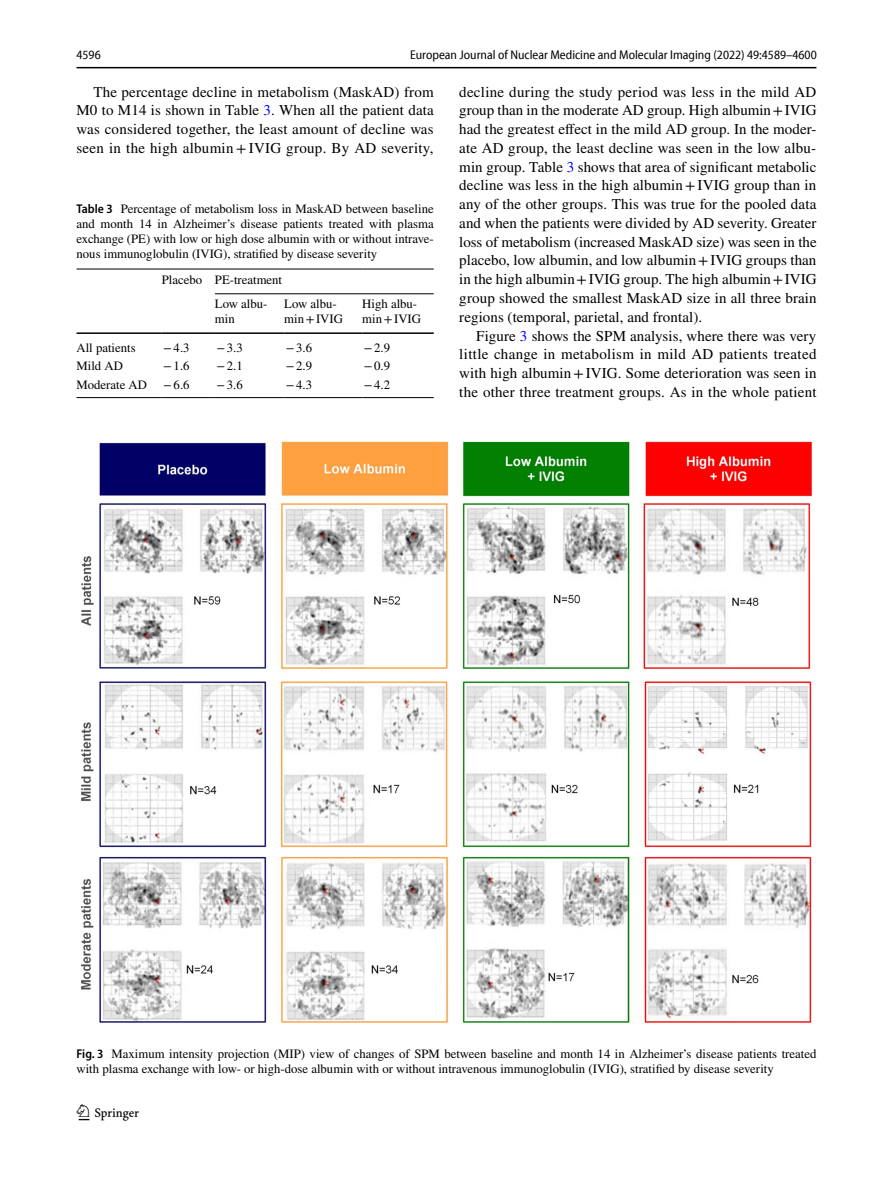
<style>
.page{position:relative;width:893px;height:1187px;background:#fff}
.page>*{position:absolute;margin:0;border:0;box-sizing:border-box;transform-origin:0 0}
.t1{font:22.5px "Springnew Regular 2";color:#000}
.t2{font:15px/18.8px "STIX";letter-spacing:.015em;color:#000;text-align:justify}
.t3{font:12.75px/15px "STIX";color:#000}
.t4{font:semi-condensed 12.75px "Myriad Pro Unic";color:#000}
.s1{color:#00f}
.s2{font-family:"Myriad Pro";font-weight:600;font-stretch:semi-condensed}
</style>
<div class="page">
<hr style="left:77px;top:67px;width:739px;height:1px;background:#000">
<hr style="left:77px;top:268px;width:85px;height:1px;background:#000">
<hr style="left:162px;top:268px;width:53px;height:1px;background:#000">
<hr style="left:162px;top:332px;width:53px;height:2px;background:#000">
<hr style="left:215px;top:268px;width:69px;height:1px;background:#000">
<hr style="left:284px;top:268px;width:78px;height:1px;background:#000">
<hr style="left:362px;top:268px;width:72px;height:1px;background:#000">
<hr style="left:77px;top:332px;width:85px;height:2px;background:#000">
<hr style="left:215px;top:332px;width:69px;height:2px;background:#000">
<hr style="left:284px;top:332px;width:78px;height:2px;background:#000">
<hr style="left:362px;top:332px;width:72px;height:2px;background:#000">
<hr style="left:77px;top:397px;width:85px;height:1px;background:#000">
<hr style="left:162px;top:397px;width:53px;height:1px;background:#000">
<hr style="left:215px;top:397px;width:69px;height:1px;background:#000">
<hr style="left:284px;top:397px;width:78px;height:1px;background:#000">
<hr style="left:362px;top:397px;width:72px;height:1px;background:#000">
<hr style="left:215px;top:293px;width:219px;height:1px;background:#000">
<img style="left:81px;top:441px;width:731px;height:582px">
<p class="t4" style="left:76px;top:50px;width:26px">4596</p>
<p class="t4" style="left:410px;top:50px;width:408px">European Journal of Nuclear Medicine and Molecular Imaging (2022) 49:4589–4600</p>
<p class="t2" style="left:77px;top:83px;width:359px;text-indent:17px">The percentage decline in metabolism (MaskAD) from M0 to M14 is shown in Table <span class="s1">3</span>. When all the patient data was considered together, the least amount of decline was seen in the high albumin+IVIG group. By AD severity,</p>
<p class="t2" style="left:459px;top:83px;width:359px">decline during the study period was less in the mild AD group than in the moderate AD group. High albumin+IVIG had the greatest effect in the mild AD group. In the moder&shy;ate AD group, the least decline was seen in the low albu&shy;min group. Table <span class="s1">3</span> shows that area of significant metabolic decline was less in the high albumin+IVIG group than in any of the other groups. This was true for the pooled data and when the patients were divided by AD severity. Greater loss of metabolism (increased MaskAD size) was seen in the placebo, low albumin, and low albumin+IVIG groups than in the high albumin+IVIG group. The high albumin+IVIG group showed the smallest MaskAD size in all three brain regions (temporal, parietal, and frontal).</p>
<p class="t2" style="left:459px;top:327px;width:359px;text-indent:17px">Figure <span class="s1">3</span> shows the SPM analysis, where there was very little change in metabolism in mild AD patients treated with high albumin+IVIG. Some deterioration was seen in the other three treatment groups. As in the whole patient</p>
<p class="t3" style="left:77px;top:202px;width:359px;text-align:justify"><span class="s2">Table 3</span> Percentage of metabolism loss in MaskAD between baseline and month 14 in Alzheimer’s disease patients treated with plasma exchange (PE) with low or high dose albumin with or without intrave&shy;nous immunoglobulin (IVIG), stratified by disease severity</p>
<p class="t3" style="left:215px;top:268px;width:69px;line-height:24.5px;text-indent:-53px">Placebo PE-treatment<br>Low albu-</p>
<p class="t3" style="left:215px;top:312px;width:21px">min</p>
<p class="t3" style="left:284px;top:297px;width:60px">Low albu&shy;min+IVIG</p>
<p class="t3" style="left:362px;top:297px;width:60px">High albu&shy;min+IVIG</p>
<p class="t3" style="left:77px;top:340px;width:61px">All patients</p>
<p class="t3" style="left:163px;top:340px;width:28px">−4.3</p>
<p class="t3" style="left:217px;top:340px;width:28px">−3.3</p>
<p class="t3" style="left:286px;top:340px;width:28px">−3.6</p>
<p class="t3" style="left:364px;top:340px;width:28px">−2.9</p>
<p class="t3" style="left:77px;top:359px;width:48px">Mild AD</p>
<p class="t3" style="left:163px;top:359px;width:28px">−1.6</p>
<p class="t3" style="left:217px;top:359px;width:28px">−2.1</p>
<p class="t3" style="left:286px;top:359px;width:28px">−2.9</p>
<p class="t3" style="left:364px;top:359px;width:28px">−0.9</p>
<p class="t3" style="left:77px;top:378px;width:72px">Moderate AD</p>
<p class="t3" style="left:163px;top:378px;width:28px">−6.6</p>
<p class="t3" style="left:217px;top:378px;width:28px">−3.6</p>
<p class="t3" style="left:286px;top:378px;width:28px">−4.3</p>
<p class="t3" style="left:364px;top:378px;width:28px">−4.2</p>
<p class="t3" style="left:77px;top:1047px;width:741px"><span class="s2">Fig. 3</span> Maximum intensity projection (MIP) view of changes of SPM between baseline and month 14 in Alzheimer’s disease patients treated with plasma exchange with low- or high-dose albumin with or without intravenous immunoglobulin (IVIG), stratified by disease severity</p>
<h1 class="t1" style="left:79px;top:1104px;width:62px">1 3</h1>
</div>
